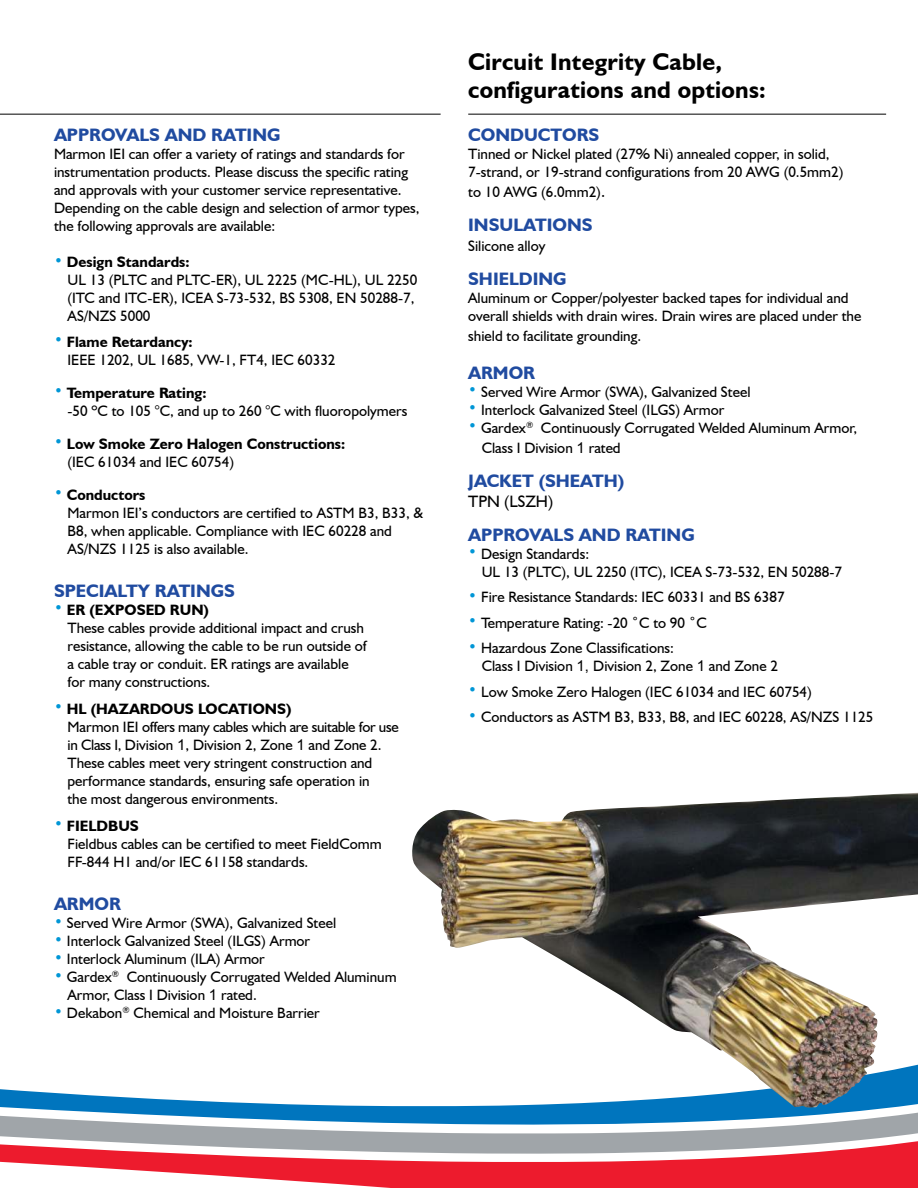
<style>
.page{position:relative;width:918px;height:1188px;background:#fff}
.page>*{position:absolute;margin:0;border:0;box-sizing:border-box;transform-origin:0 0}
.t1{font:700 24px/28.8px "Humanist 521 BT";letter-spacing:.01em;color:#000}
.t2{font:700 18px "Humanist 521 BT";color:#204ba0}
.t3{font:16.5px "Humanist 521 BT";color:#000}
.t4{font:15px/18px "Humanist 521 BT";color:#000}
.t5{font:700 15px/18px "Humanist 521 BT";color:#000}
.s1{font-weight:700;color:#0096d6}
.s2{font-weight:700}
.s3{color:#0096d6}
.s4{font-weight:400}
.s5{font-family:"Arial"}
.s6{font-size:16.5px}
</style>
<div class="page">
<svg style="left:0;top:1090px;width:918px;height:98px"></svg>
<img style="left:411px;top:793px;width:507px;height:315px">
<hr style="left:0;top:114px;width:441px;height:1px;background:#000">
<hr style="left:468px;top:114px;width:418px;height:1px;background:#000">
<p class="t2" style="left:54px;top:128px;width:228px">APPROVALS AND RATING</p>
<p class="t4" style="left:54px;top:146px;width:367px">Marmon IEI can offer a variety of ratings and standards for instrumentation products. Please discuss the specific rating and approvals with your customer service representative.<br>Depending on the cable design and selection of armor types, the following approvals are available:</p>
<p class="t4" style="left:67px;top:254px;width:351px;text-indent:-13px"><span class="s1">•</span> <span class="s2">Design Standards:<br></span>UL 13 (PLTC and PLTC-ER), UL 2225 (MC-HL), UL 2250 (ITC and ITC-ER), ICEA S-73-532, BS 5308, EN 50288-7, AS/NZS 5000</p>
<p class="t4" style="left:67px;top:334px;width:270px;text-indent:-13px"><span class="s1">•</span> <span class="s2">Flame Retardancy:<br></span>IEEE 1202, UL 1685, VW-1, FT4, IEC 60332</p>
<p class="t4" style="left:67px;top:385px;width:341px;text-indent:-13px"><span class="s1">•</span> <span class="s2">Temperature Rating:<br></span>-50 ºC to 105 °C, and up to 260 °C with fluoropolymers</p>
<p class="t5" style="left:67px;top:436px;width:279px;text-indent:-13px"><span class="s3">•</span> Low Smoke Zero Halogen Constructions: <span class="s4">(IEC 61034 and IEC 60754)</span></p>
<p class="t4" style="left:67px;top:487px;width:357px;text-indent:-13px"><span class="s1">•</span> <span class="s2">Conductors<br></span>Marmon IEI’s conductors are certified to ASTM B3, B33, &amp; B8, when applicable. Compliance with IEC 60228 and AS/NZS 1125 is also available.</p>
<p class="t2" style="left:54px;top:584px;width:182px">SPECIALTY RATINGS</p>
<p class="t4" style="left:67px;top:602px;width:301px;text-indent:-13px"><span class="s1">•</span> <span class="s2">ER (EXPOSED RUN)<br></span>These cables provide additional impact and crush resistance, allowing the cable to be run outside of a cable tray or conduit. ER ratings are available for many constructions.</p>
<p class="t4" style="left:67px;top:701px;width:333px;text-indent:-13px"><span class="s1">•</span> <span class="s2">HL (HAZARDOUS LOCATIONS)<br></span>Marmon IEI offers many cables which are suitable for use in Class I, Division <span class="s5">1</span>, Division 2, Zone <span class="s5">1</span> and Zone 2.<br>These cables meet very stringent construction and performance standards, ensuring safe operation in<br>the most dangerous environments.</p>
<p class="t4" style="left:67px;top:818px;width:316px;text-indent:-13px"><span class="s1">•</span> <span class="s2">FIELDBUS<br></span>Fieldbus cables can be certified to meet FieldComm<br>FF-844 H1 and/or IEC 61158 standards.</p>
<p class="t2" style="left:54px;top:897px;width:68px">ARMOR</p>
<p class="t4" style="left:54px;top:915px;width:284px"><span class="s1">•</span> Served Wire Armor (SWA), Galvanized Steel</p>
<p class="t4" style="left:54px;top:933px;width:258px"><span class="s1">•</span> Interlock Galvanized Steel (ILGS) Armor</p>
<p class="t4" style="left:54px;top:951px;width:212px"><span class="s1">•</span> Interlock Aluminum (ILA) Armor</p>
<p class="t4" style="left:67px;top:969px;width:331px;text-indent:-13px"><span class="s1">•</span> Gardex<sup>®</sup> Continuously Corrugated Welded Aluminum<br>Armor, Class I Division <span class="s5">1</span> rated.</p>
<p class="t4" style="left:54px;top:1005px;width:267px"><span class="s1">•</span> Dekabon<sup>®</sup> Chemical and Moisture Barrier</p>
<h1 class="t1" style="left:468px;top:49px;width:299px">Circuit Integrity Cable, configurations and options:</h1>
<p class="t2" style="left:468px;top:128px;width:132px">CONDUCTORS</p>
<p class="t4" style="left:468px;top:146px;width:377px">Tinned or Nickel plated (27% Ni) annealed copper, in solid,<br>7-strand, or 19-strand configurations from 20 AWG (0.5mm2)</p>
<p class="t4" style="left:468px;top:184px;width:138px">to 10 AWG (6.0mm2)<span class="s6">.</span></p>
<p class="t2" style="left:468px;top:218px;width:126px">INSULATIONS</p>
<p class="t4" style="left:468px;top:238px;width:79px">Silicone alloy</p>
<p class="t2" style="left:468px;top:272px;width:100px">SHIELDING</p>
<p class="t4" style="left:468px;top:290px;width:395px">Aluminum or Copper/polyester backed tapes for individual and overall shields with drain wires. Drain wires are placed under the</p>
<p class="t4" style="left:468px;top:328px;width:174px">shield to facilitate grounding.</p>
<p class="t2" style="left:468px;top:366px;width:68px">ARMOR</p>
<p class="t4" style="left:468px;top:384px;width:284px"><span class="s1">•</span> Served Wire Armor (SWA), Galvanized Steel</p>
<p class="t4" style="left:468px;top:402px;width:258px"><span class="s1">•</span> Interlock Galvanized Steel (ILGS) Armor</p>
<p class="t4" style="left:482px;top:419px;width:377px;line-height:19.8px;text-indent:-14px"><span class="s1">•</span> Gardex<sup>®</sup> Continuously Corrugated Welded Aluminum Armor,<br>Class I Division <span class="s5">1</span> rated</p>
<p class="t2" style="left:468px;top:474px;width:158px">JACKET (SHEATH)</p>
<p class="t3" style="left:468px;top:495px;width:87px">TPN (LSZH)</p>
<p class="t2" style="left:468px;top:528px;width:228px">APPROVALS AND RATING</p>
<p class="t4" style="left:482px;top:546px;width:362px;text-indent:-14px"><span class="s1">•</span> Design Standards:<br>UL 13 (PLTC), UL 2250 (ITC), ICEA S-73-532, EN 50288-7</p>
<p class="t4" style="left:468px;top:590px;width:318px"><span class="s1">•</span> Fire Resistance Standards: IEC 60331 and BS 6387</p>
<p class="t4" style="left:468px;top:613px;width:240px"><span class="s1">•</span> Temperature Rating: -20 ˚C to 90 ˚C</p>
<p class="t4" style="left:482px;top:641px;width:298px;text-indent:-14px"><span class="s1">•</span> Hazardous Zone Classifications:<br>Class I Division <span class="s5">1,</span> Division 2, Zone <span class="s5">1</span> and Zone 2</p>
<p class="t4" style="left:468px;top:684px;width:345px"><span class="s1">•</span> Low Smoke Zero Halogen (IEC 61034 and IEC 60754)</p>
<p class="t4" style="left:468px;top:710px;width:407px"><span class="s1">•</span> Conductors as ASTM B3, B33, B8, and IEC 60228, AS/NZS 1125</p>
</div>
